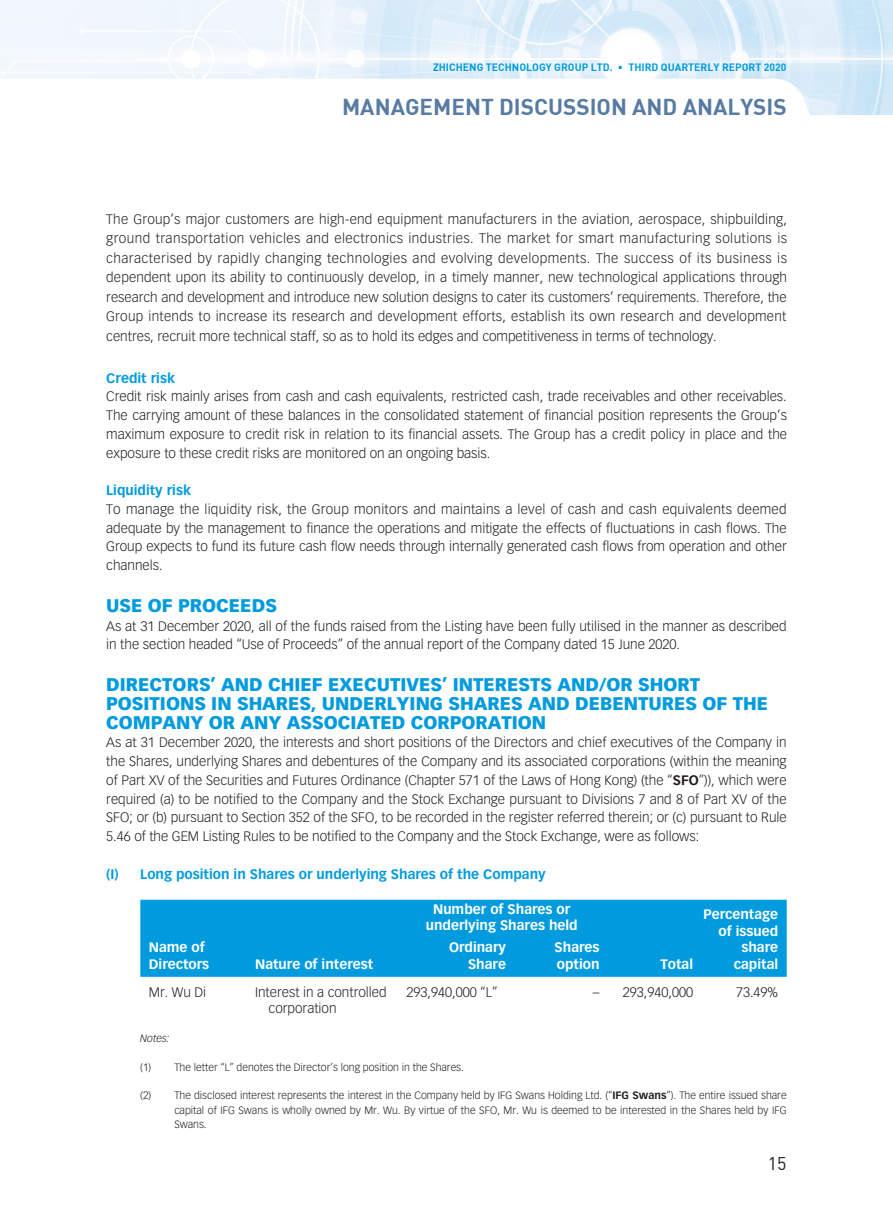
<style>
.page{position:relative;width:893px;height:1212px;background:#fff}
.page>*{position:absolute;margin:0;border:0;box-sizing:border-box;transform-origin:0 0}
.t1{font:22.5px "DIN Bold";color:#577ba2}
.t2{font:900 18px/18.8px "Vectora LT Std";color:#009bde}
.t3{font:18px "DIN";color:#231f20}
.t4{font:300 13.5px/18.8px "Vectora LT Std";color:#231f20;text-align:justify}
.t5{font:700 13.5px/16.5px "Vectora LT Std";color:#fff}
.t6{font:700 13.5px "Vectora LT Std";color:#009bde}
.t7{font:300 10.5px/14.2px "Vectora LT Std";color:#231f20;text-align:justify}
.t8{font:10.5px "DIN Bold";color:#009bde}
.t9{font:italic 300 10.5px "Vectora LT Std";color:#231f20}
.s1{font-weight:700}
</style>
<div class="page">
<img style="left:0;top:0;width:893px;height:115px">
<svg style="left:0;top:79px;width:817px;height:36px"></svg>
<div style="left:140px;top:900px;width:647px;height:77px;background:#009bde"></div>
<p class="t8" style="left:433px;top:60px;width:355px">ZHICHENG TECHNOLOGY GROUP LTD. • THIRD QUARTERLY REPORT 2020</p>
<h1 class="t1" style="left:342px;top:92px;width:446px">MANAGEMENT DISCUSSION AND ANALYSIS</h1>
<p class="t4" style="left:106px;top:209px;width:682px;line-height:19.5px">The Group’s major customers are high-end equipment manufacturers in the aviation, aerospace, shipbuilding, ground transportation vehicles and electronics industries. The market for smart manufacturing solutions is characterised by rapidly changing technologies and evolving developments. The success of its business is dependent upon its ability to continuously develop, in a timely manner, new technological applications through research and development and introduce new solution designs to cater its customers’ requirements. Therefore, the Group intends to increase its research and development efforts, establish its own research and development centres, recruit more technical staff, so as to hold its edges and competitiveness in terms of technology.</p>
<p class="t6" style="left:106px;top:370px;width:70px">Credit risk</p>
<p class="t4" style="left:106px;top:387px;width:682px">Credit risk mainly arises from cash and cash equivalents, restricted cash, trade receivables and other receivables.<br>The carrying amount of these balances in the consolidated statement of financial position represents the Group’s maximum exposure to credit risk in relation to its financial assets. The Group has a credit policy in place and the exposure to these credit risks are monitored on an ongoing basis.</p>
<p class="t6" style="left:106px;top:482px;width:86px">Liquidity risk</p>
<p class="t4" style="left:106px;top:500px;width:682px">To manage the liquidity risk, the Group monitors and maintains a level of cash and cash equivalents deemed adequate by the management to finance the operations and mitigate the effects of fluctuations in cash flows. The Group expects to fund its future cash flow needs through internally generated cash flows from operation and other channels.</p>
<h2 class="t2" style="left:106px;top:596px;width:172px">USE OF PROCEEDS</h2>
<p class="t4" style="left:106px;top:617px;width:682px">As at 31 December 2020, all of the funds raised from the Listing have been fully utilised in the manner as described in the section headed “Use of Proceeds” of the annual report of the Company dated 15 June 2020.</p>
<h2 class="t2" style="left:106px;top:675px;width:663px">DIRECTORS’ AND CHIEF EXECUTIVES’ INTERESTS AND/OR SHORT<br>POSITIONS IN SHARES, UNDERLYING SHARES AND DEBENTURES OF THE<br>COMPANY OR ANY ASSOCIATED CORPORATION</h2>
<p class="t4" style="left:106px;top:733px;width:682px">As at 31 December 2020, the interests and short positions of the Directors and chief executives of the Company in the Shares, underlying Shares and debentures of the Company and its associated corporations (within the meaning of Part XV of the Securities and Futures Ordinance (Chapter 571 of the Laws of Hong Kong) (the “<span class="s1">SFO</span>”)), which were required (a) to be notified to the Company and the Stock Exchange pursuant to Divisions 7 and 8 of Part XV of the SFO; or (b) pursuant to Section 352 of the SFO, to be recorded in the register referred therein; or (c) pursuant to Rule 5.46 of the GEM Listing Rules to be notified to the Company and the Stock Exchange, were as follows:</p>
<p class="t6" style="left:106px;top:866px;width:441px">(I) Long position in Shares or underlying Shares of the Company</p>
<p class="t5" style="left:149px;top:939px;width:62px">Name of<br>Directors</p>
<p class="t5" style="left:426px;top:901px;width:154px;text-align:center">Number of Shares or underlying Shares held</p>
<p class="t5" style="left:703px;top:906px;width:76px;text-align:right">Percentage of issued share</p>
<p class="t5" style="left:449px;top:939px;width:58px;text-align:right">Ordinary<br>Share</p>
<p class="t5" style="left:555px;top:939px;width:46px">Shares option</p>
<p class="t5" style="left:255px;top:956px;width:120px">Nature of interest</p>
<p class="t5" style="left:734px;top:956px;width:46px">capital</p>
<p class="t5" style="left:660px;top:956px;width:34px">Total</p>
<p class="t4" style="left:149px;top:982px;width:59px">Mr. Wu Di</p>
<p class="t4" style="left:269px;top:984px;width:120px;line-height:16.5px;text-indent:-13px">Interest in a controlled corporation</p>
<p class="t4" style="left:406px;top:982px;width:92px">293,940,000 “L”</p>
<p class="t4" style="left:593px;top:982px;width:102px">– 293,940,000</p>
<p class="t4" style="left:736px;top:982px;width:44px">73.49%</p>
<p class="t9" style="left:140px;top:1032px;width:31px">Notes:</p>
<p class="t7" style="left:140px;top:1060px;width:325px">(1) The letter “L” denotes the Director’s long position in the Shares.</p>
<p class="t7" style="left:174px;top:1088px;width:614px;text-indent:-34px">(2) The disclosed interest represents the interest in the Company held by IFG Swans Holding Ltd. (“<span class="s1">IFG Swans</span>”). The entire issued share capital of IFG Swans is wholly owned by Mr. Wu. By virtue of the SFO, Mr. Wu is deemed to be interested in the Shares held by IFG Swans.</p>
<h2 class="t3" style="left:768px;top:1152px;width:20px">15</h2>
</div>
